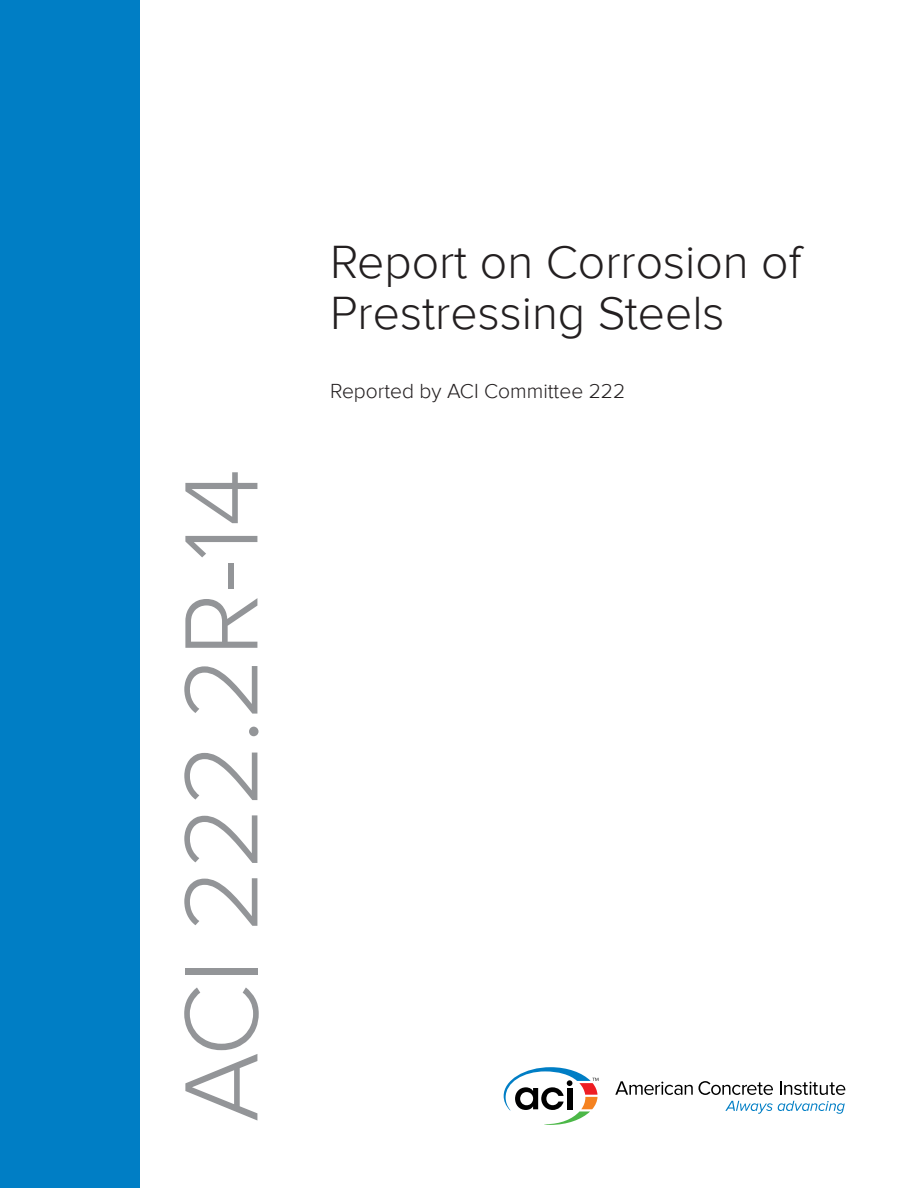
<style>
.page{position:relative;width:918px;height:1188px;background:#fff}
.page>*{position:absolute;margin:0;border:0;box-sizing:border-box;transform-origin:0 0}
.t1{font:300 108px "Proxima Nova";color:#939598}
.t2{font:300 48px/51px "Proxima Nova";color:#231f20}
.t3{font:300 21px "Proxima Nova";color:#231f20}
</style>
<div class="page">
<svg style="left:725px;top:1101px;width:120px;height:13px"></svg>
<svg style="left:615px;top:1081px;width:158px;height:14px"></svg>
<svg style="left:780px;top:1081px;width:65px;height:14px"></svg>
<svg style="left:504px;top:1067px;width:94px;height:58px"></svg>
<div style="left:0;top:0;width:140px;height:1188px;background:#007ec5"></div>
<p class="t1" style="left:159px;top:1122px;width:655px;rotate:-90deg">ACI 222.2R-14</p>
<p class="t2" style="left:330px;top:237px;width:473px">Report on Corrosion of<br>Prestressing Steels</p>
<p class="t3" style="left:330px;top:379px;width:297px">Reported by ACI Committee 222</p>
</div>
